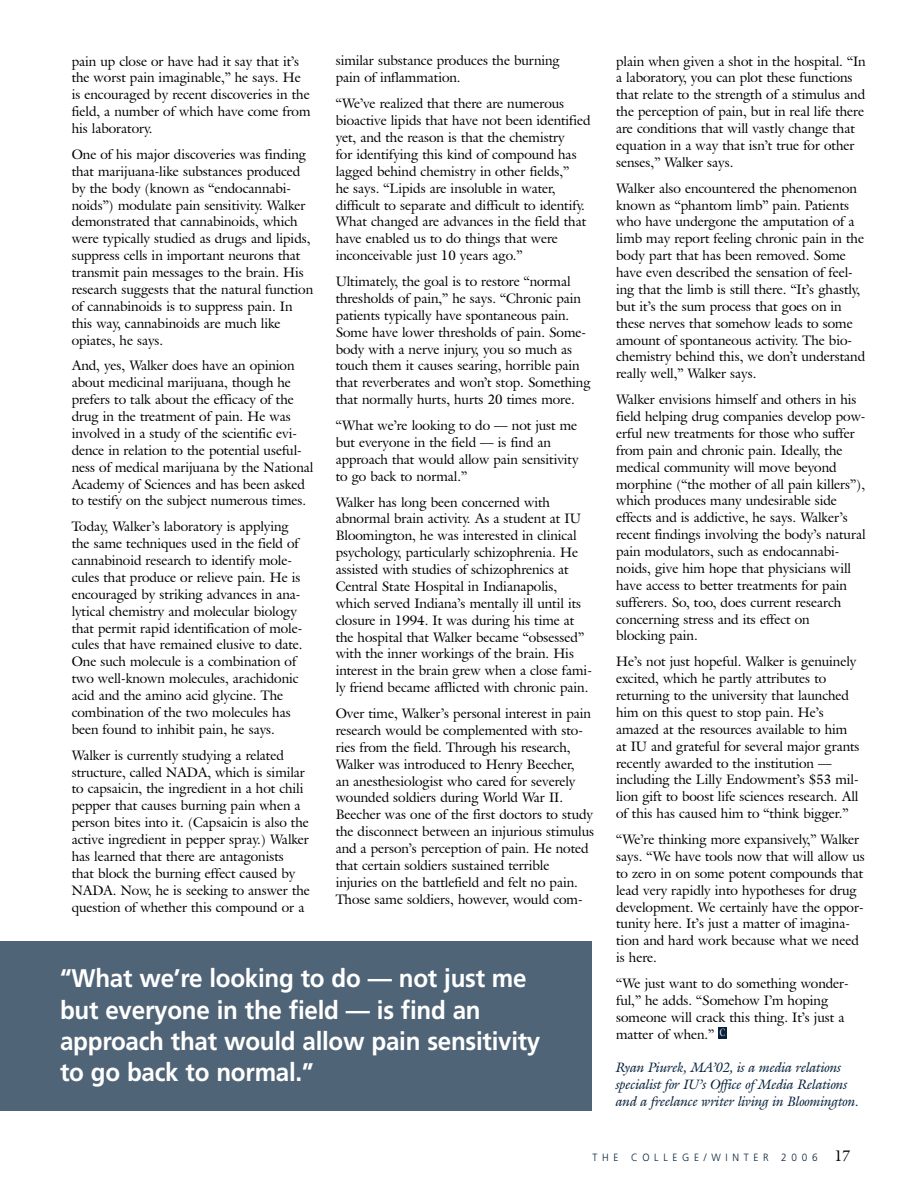
<style>
.page{position:relative;width:918px;height:1188px;background:#fff}
.page>*{position:absolute;margin:0;border:0;box-sizing:border-box;transform-origin:0 0}
.t1{font:700 25.5px/31.3px "Frutiger";letter-spacing:-.01em;color:#fff;scale:.95 1}
.t2{font:13.5px/16.8px "Galliard IT Cby BT";color:#000}
.t3{font:italic 13.5px/16.8px "Galliard IT Cby BT";color:#05213c}
.t4{font:300 10.5px "Frutiger";letter-spacing:.47em;color:#05213c;scale:.95 1}
.t5{font:10.5px "Galliard IT Cby BT";color:#fff;scale:.7 1}
.s1{font-family:"Galliard IT Cby BT";font-weight:400;font-size:15px;color:#000}
</style>
<div class="page">
<div style="left:0;top:941px;width:592px;height:170px;background:#506477"></div>
<div style="left:718px;top:1027px;width:9px;height:11px;background:#05213c"></div>
<p class="t2" style="left:72px;top:54px;width:240px">pain up close or have had it say that it’s the worst pain imaginable,” he says. He is encouraged by recent discoveries in the field, a number of which have come from his laboratory.</p>
<p class="t2" style="left:72px;top:147px;width:243px">One of his major discoveries was finding that marijuana-like substances produced by the body (known as “endocannabi&shy;noids”) modulate pain sensitivity. Walker demonstrated that cannabinoids, which were typically studied as drugs and lipids, suppress cells in important neurons that transmit pain messages to the brain. His research suggests that the natural function of cannabinoids is to suppress pain. In this way, cannabinoids are much like opiates, he says.</p>
<p class="t2" style="left:72px;top:359px;width:243px">And, yes, Walker does have an opinion about medicinal marijuana, though he prefers to talk about the efficacy of the drug in the treatment of pain. He was involved in a study of the scientific evi&shy;dence in relation to the potential useful&shy;ness of medical marijuana by the National Academy of Sciences and has been asked to testify on the subject numerous times.</p>
<p class="t2" style="left:72px;top:520px;width:233px">Today, Walker’s laboratory is applying the same techniques used in the field of cannabinoid research to identify mole&shy;cules that produce or relieve pain. He is encouraged by striking advances in ana&shy;lytical chemistry and molecular biology that permit rapid identification of mole&shy;cules that have remained elusive to date.<br>One such molecule is a combination of two well-known molecules, arachidonic acid and the amino acid glycine. The combination of the two molecules has been found to inhibit pain, he says.</p>
<p class="t2" style="left:72px;top:748px;width:240px">Walker is currently studying a related structure, called NADA, which is similar to capsaicin, the ingredient in a hot chili pepper that causes burning pain when a person bites into it. (Capsaicin is also the active ingredient in pepper spray.) Walker has learned that there are antagonists<br>that block the burning effect caused by NADA. Now, he is seeking to answer the question of whether this compound or a</p>
<p class="t2" style="left:336px;top:54px;width:226px">similar substance produces the burning pain of inflammation.</p>
<p class="t2" style="left:336px;top:97px;width:256px">“We’ve realized that there are numerous bioactive lipids that have not been identified yet, and the reason is that the chemistry<br>for identifying this kind of compound has lagged behind chemistry in other fields,”<br>he says. “Lipids are insoluble in water, difficult to separate and difficult to identify.<br>What changed are advances in the field that have enabled us to do things that were inconceivable just 10 years ago.”</p>
<p class="t2" style="left:336px;top:275px;width:256px">Ultimately, the goal is to restore “normal thresholds of pain,” he says. “Chronic pain patients typically have spontaneous pain.<br>Some have lower thresholds of pain. Some&shy;body with a nerve injury, you so much as touch them it causes searing, horrible pain that reverberates and won’t stop. Something that normally hurts, hurts 20 times more.</p>
<p class="t2" style="left:336px;top:419px;width:244px">“What we’re looking to do — not just me but everyone in the field — is find an approach that would allow pain sensitivity to go back to normal.”</p>
<p class="t2" style="left:336px;top:495px;width:258px">Walker has long been concerned with abnormal brain activity. As a student at IU Bloomington, he was interested in clinical psychology, particularly schizophrenia. He assisted with studies of schizophrenics at Central State Hospital in Indianapolis, which served Indiana’s mentally ill until its closure in 1994. It was during his time at the hospital that Walker became “obsessed” with the inner workings of the brain. His interest in the brain grew when a close fami&shy;ly friend became afflicted with chronic pain.</p>
<p class="t2" style="left:336px;top:706px;width:260px">Over time, Walker’s personal interest in pain research would be complemented with sto&shy;ries from the field. Through his research, Walker was introduced to Henry Beecher,<br>an anesthesiologist who cared for severely wounded soldiers during World War II.<br>Beecher was one of the first doctors to study the disconnect between an injurious stimulus and a person’s perception of pain. He noted that certain soldiers sustained terrible injuries on the battlefield and felt no pain.<br>Those same soldiers, however, would com-</p>
<h1 class="t1" style="left:60px;top:965px;width:507px">“What we’re looking to do — not just me but everyone in the field — is find an approach that would allow pain sensitivity to go back to normal.”</h1>
<p class="t2" style="left:616px;top:54px;width:251px">plain when given a shot in the hospital. “In a laboratory, you can plot these functions that relate to the strength of a stimulus and the perception of pain, but in real life there are conditions that will vastly change that equation in a way that isn’t true for other senses,” Walker says.</p>
<p class="t2" style="left:616px;top:181px;width:251px">Walker also encountered the phenomenon known as “phantom limb” pain. Patients who have undergone the amputation of a limb may report feeling chronic pain in the body part that has been removed. Some have even described the sensation of feel&shy;ing that the limb is still there. “It’s ghastly, but it’s the sum process that goes on in these nerves that somehow leads to some amount of spontaneous activity. The bio&shy;chemistry behind this, we don’t understand really well,” Walker says.</p>
<p class="t2" style="left:616px;top:393px;width:251px">Walker envisions himself and others in his field helping drug companies develop pow&shy;erful new treatments for those who suffer from pain and chronic pain. Ideally, the medical community will move beyond morphine (“the mother of all pain killers”), which produces many undesirable side effects and is addictive, he says. Walker’s recent findings involving the body’s natural pain modulators, such as endocannabi&shy;noids, give him hope that physicians will have access to better treatments for pain sufferers. So, too, does current research concerning stress and its effect on<br>blocking pain.</p>
<p class="t2" style="left:616px;top:655px;width:245px">He’s not just hopeful. Walker is genuinely excited, which he partly attributes to returning to the university that launched him on this quest to stop pain. He’s amazed at the resources available to him at IU and grateful for several major grants recently awarded to the institution — including the Lilly Endowment’s $53 mil&shy;lion gift to boost life sciences research. All of this has caused him to “think bigger.”</p>
<p class="t2" style="left:616px;top:833px;width:250px">“We’re thinking more expansively,” Walker says. “We have tools now that will allow us to zero in on some potent compounds that lead very rapidly into hypotheses for drug development. We certainly have the oppor&shy;tunity here. It’s just a matter of imagina&shy;tion and hard work because what we need is here.</p>
<p class="t2" style="left:616px;top:977px;width:234px">“We just want to do something wonder&shy;ful,” he adds. “Somehow I’m hoping someone will crack this thing. It’s just a matter of when.”</p>
<p class="t3" style="left:616px;top:1061px;width:245px">Ryan Piurek, MA’02, is a media relations specialist for IU’s Office of Media Relations and a freelance writer living in Bloomington.</p>
<p class="t5" style="left:720px;top:1029px;width:9px">C</p>
<p class="t4" style="left:593px;top:1153px;width:273px">THE COLLEGE/WINTER 2006 <span class="s1">17</span></p>
</div>
